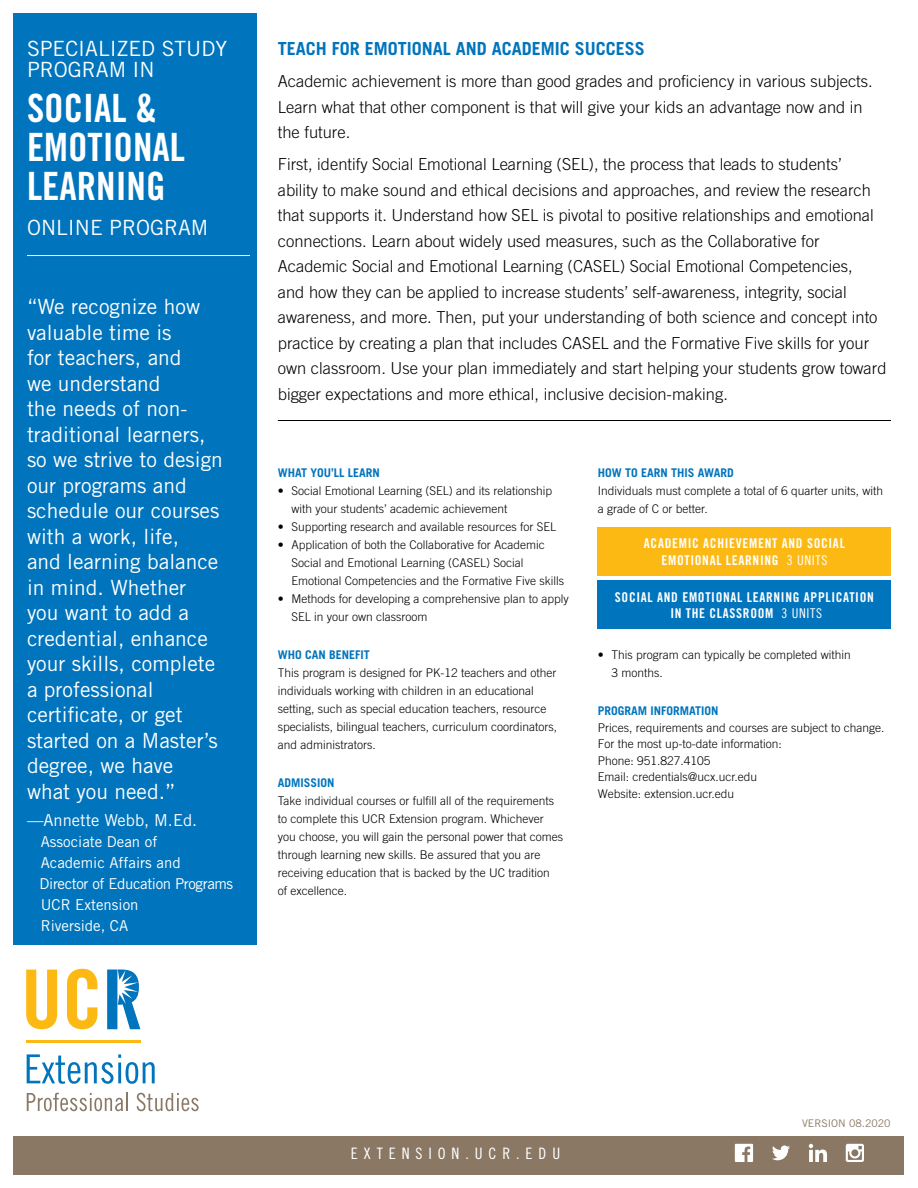
<style>
.page{position:relative;width:918px;height:1188px;background:#fff}
.page>*{position:absolute;margin:0;border:0;box-sizing:border-box;transform-origin:0 0}
.t1{font:39px/39px "Trade Gothic LT Std Bd Cn 20";color:#fff}
.t2{font:21px/25.5px "Trade Gothic LT Std";color:#fff}
.t3{font:700 18px "Trade Gothic LT Std";color:#0074bc}
.t4{font:300 16.5px/25.5px "Trade Gothic LT Std";color:#000}
.t5{font:16.5px "Trade Gothic LT Std";color:#fff}
.t6{font:15.75px "Trade Gothic Cond Eighteen";letter-spacing:.375em;color:#fff}
.t7{font:15px/21px "Trade Gothic LT Std";color:#fff}
.FS_Bar_Copy{font:13.5px/16.5px "Trade Gothic LT Std Bd Cn 20";letter-spacing:.05em;color:#fff;text-align:center}
.body{font:300 12px/18px "Trade Gothic LT Std";color:#000}
.bullets{font:300 12px/18px "Trade Gothic LT Std";color:#000}
.subhead{font:700 12px "Trade Gothic LT Std";color:#0074bc}
.t8{font:10.5px "Trade Gothic LT Std";color:#8a7864}
.s1{font-family:"Trade Gothic LT Std Cn 18"}
</style>
<div class="page">
<div style="left:14px;top:14px;width:243px;height:931px;background:#0074bc"></div>
<hr style="left:27px;top:255px;width:223px;height:1px;background:#fff">
<hr style="left:278px;top:420px;width:613px;height:1px;background:#000">
<svg style="left:27px;top:1054px;width:128px;height:30px"></svg>
<svg style="left:27px;top:1093px;width:101px;height:18px"></svg>
<svg style="left:137px;top:1093px;width:62px;height:18px"></svg>
<hr style="left:27px;top:1040px;width:113px;height:3px;background:#fdb913">
<svg style="left:27px;top:970px;width:30px;height:59px"></svg>
<svg style="left:67px;top:969px;width:30px;height:60px"></svg>
<svg style="left:107px;top:970px;width:33px;height:59px"></svg>
<div style="left:14px;top:1136px;width:890px;height:38px;background:#8a7864"></div>
<svg style="left:772px;top:1145px;width:18px;height:15px"></svg>
<svg style="left:809px;top:1144px;width:18px;height:18px"></svg>
<svg style="left:846px;top:1144px;width:18px;height:18px"></svg>
<svg style="left:735px;top:1144px;width:18px;height:18px"></svg>
<div style="left:598px;top:527px;width:293px;height:49px;background:#fdb913"></div>
<div style="left:598px;top:581px;width:293px;height:48px;background:#0074bc"></div>
<p class="t2" style="left:27px;top:37px;width:202px;line-height:21px">SPECIALIZED STUDY<br>PROGRAM IN</p>
<p class="t1" style="left:27px;top:89px;width:160px">SOCIAL &amp;<br>EMOTIONAL<br>LEARNING</p>
<p class="t2" style="left:27px;top:214px;width:183px">ONLINE PROGRAM</p>
<p class="t2" style="left:27px;top:294px;width:197px">“We recognize how valuable time is<br>for teachers, and<br>we understand<br>the needs of non&shy;traditional learners, so we strive to design our programs and schedule our courses with a work, life,<br>and learning balance in mind. Whether you want to add a credential, enhance your skills, complete a professional certificate, or get started on a Master’s degree, we have<br>what you need.”</p>
<p class="t5" style="left:27px;top:810px;width:172px">—Annette Webb, M.Ed.</p>
<p class="t7" style="left:40px;top:831px;width:195px">Associate Dean of<br>Academic Affairs and<br>Director of Education Programs<br>UCR Extension<br>Riverside, CA</p>
<p class="t3" style="left:278px;top:38px;width:369px">TEACH FOR EMOTIONAL AND ACADEMIC SUCCESS</p>
<p class="t4" style="left:278px;top:68px;width:596px">Academic achievement is more than good grades and proficiency in various subjects.<br>Learn what that other component is that will give your kids an advantage now and in the future.</p>
<p class="t4" style="left:278px;top:152px;width:610px">First, identify Social Emotional Learning (SEL), the process that leads to students’<br>ability to make sound and ethical decisions and approaches, and review the research that supports it. Understand how SEL is pivotal to positive relationships and emotional connections. Learn about widely used measures, such as the Collaborative for Academic Social and Emotional Learning (CASEL) Social Emotional Competencies,<br>and how they can be applied to increase students’ self-awareness, integrity, social awareness, and more. Then, put your understanding of both science and concept into practice by creating a plan that includes CASEL and the Formative Five skills for your own classroom. Use your plan immediately and start helping your students grow toward bigger expectations and more ethical, inclusive decision-making.</p>
<p class="subhead" style="left:278px;top:465px;width:104px">WHAT YOU’LL LEARN</p>
<p class="body" style="left:291px;top:481px;width:262px;text-indent:-14px">• Social Emotional Learning (SEL) and its relationship with your students’ academic achievement</p>
<p class="body" style="left:278px;top:517px;width:280px">• Supporting research and available resources for SEL</p>
<p class="body" style="left:291px;top:535px;width:274px;text-indent:-14px">• Application of both the Collaborative for Academic<br>Social and Emotional Learning (CASEL) Social<br>Emotional Competencies and the Formative Five skills</p>
<p class="body" style="left:291px;top:589px;width:279px;text-indent:-14px">• Methods for developing a comprehensive plan to apply<br>SEL in your own classroom</p>
<p class="subhead" style="left:278px;top:647px;width:94px">WHO CAN BENEFIT</p>
<p class="body" style="left:278px;top:664px;width:281px">This program is designed for PK-12 teachers and other individuals working with children in an educational setting, such as special education teachers, resource specialists, bilingual teachers, curriculum coordinators, and administrators.</p>
<p class="subhead" style="left:278px;top:776px;width:58px">ADMISSION</p>
<p class="body" style="left:278px;top:792px;width:287px">Take individual courses or fulfill all of the requirements to complete this UCR Extension program. Whichever you choose, you will gain the personal power that comes through learning new skills. Be assured that you are receiving education that is backed by the UC tradition<br>of excellence.</p>
<p class="subhead" style="left:598px;top:465px;width:138px">HOW TO EARN THIS AWARD</p>
<p class="bullets" style="left:598px;top:481px;width:287px">Individuals must complete a total of 6 quarter units, with a grade of C or better.</p>
<p class="FS_Bar_Copy" style="left:644px;top:535px;width:202px">ACADEMIC ACHIEVEMENT AND SOCIAL<br>EMOTIONAL LEARNING <span class="s1">3 UNITS</span></p>
<p class="FS_Bar_Copy" style="left:615px;top:588px;width:260px">SOCIAL AND EMOTIONAL LEARNING APPLICATION<br>IN THE CLASSROOM <span class="s1">3 UNITS</span></p>
<p class="bullets" style="left:611px;top:646px;width:241px;text-indent:-14px">• This program can typically be completed within<br>3 months.</p>
<p class="subhead" style="left:598px;top:704px;width:122px">PROGRAM INFORMATION</p>
<p class="body" style="left:598px;top:719px;width:288px;line-height:16.5px">Prices, requirements and courses are subject to change.<br>For the most up-to-date information:</p>
<p class="body" style="left:598px;top:751px;width:114px">Phone: 951.827.4105</p>
<p class="body" style="left:598px;top:768px;width:161px">Email: credentials@ucx.ucr.edu</p>
<p class="body" style="left:598px;top:784px;width:138px">Website: extension.ucr.edu</p>
<p class="t6" style="left:351px;top:1144px;width:211px">EXTENSION.UCR.EDU</p>
<p class="t8" style="left:802px;top:1116px;width:90px">VERSION 08.2020</p>
</div>
